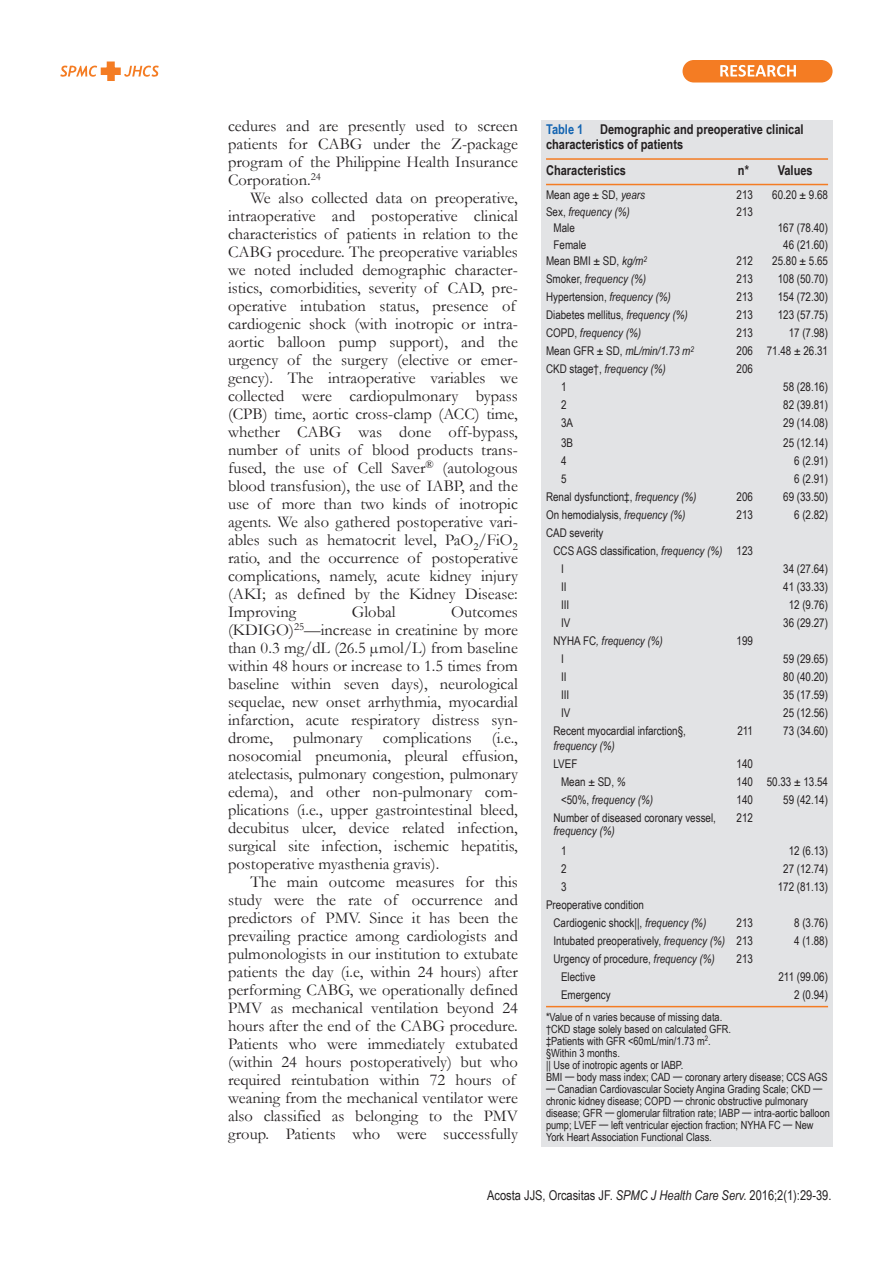
<style>
.page{position:relative;width:893px;height:1263px;background:#fff}
.page>*{position:absolute;margin:0;border:0;box-sizing:border-box;transform-origin:0 0}
.t1{font:16.5px/18px "Garamond";color:#231f20;text-align:justify}
.t2{font:700 13.5px/15px "Arial Narrow";color:#231f20}
.t3{font:13.5px "Arial Narrow";color:#231f20}
.t4{font:12px/18px "Arial Narrow";color:#231f20}
.t5{font:italic 12px/18px "Arial Narrow";color:#231f20}
.t6{font:11.25px/12px "Arial Narrow";color:#231f20}
.s1{color:#1364b1}
.s2{font-style:italic}
.s3{font-style:normal}
</style>
<div class="page">
<div style="left:682px;top:60px;width:150px;height:22px;background:#f47c23;border-radius:11px"></div>
<svg style="left:720px;top:65px;width:76px;height:12px"></svg>
<svg style="left:60px;top:62px;width:99px;height:19px"></svg>
<div style="left:542px;top:120px;width:290px;height:1026px;background:#e2e3e5"></div>
<hr style="left:546px;top:158px;width:282px;height:2px;background:#f47c23">
<hr style="left:546px;top:184px;width:282px;height:1px;background:#f47c23">
<hr style="left:546px;top:1006px;width:282px;height:1px;background:#f47c23">
<p class="t1" style="left:228px;top:117px;width:291px">cedures and are presently used to screen patients for CABG under the Z-package program of the Philippine Health Insurance Corporation.<sup>24</sup></p>
<p class="t1" style="left:228px;top:189px;width:291px;text-align:left;text-indent:22px">We also collected data on preoperative, intraoperative and postoperative clinical characteristics of patients in relation to the CABG procedure. The preoperative variables we noted included demographic character&shy;istics, comorbidities, severity of CAD, pre&shy;operative intubation status, presence of cardiogenic shock (with inotropic or intra&shy;aortic balloon pump support), and the urgency of the surgery (elective or emer&shy;gency). The intraoperative variables we collected were cardiopulmonary bypass (CPB) time, aortic cross-clamp (ACC) time, whether CABG was done off-bypass, number of units of blood products trans&shy;fused, the use of Cell Saver<sup>®</sup> (autologous blood transfusion), the use of IABP, and the use of more than two kinds of inotropic agents. We also gathered postoperative vari&shy;ables such as hematocrit level, PaO<sub>2</sub>/FiO<sub>2 </sub>ratio, and the occurrence of postoperative complications, namely, acute kidney injury (AKI; as defined by the Kidney Disease:<br>Improving</p>
<p class="t1" style="left:352px;top:603px;width:45px">Global</p>
<p class="t1" style="left:228px;top:603px;width:291px;text-indent:223px">Outcomes (KDIGO)<sup>25</sup>—increase in creatinine by more than 0.3 mg/dL (26.5 μmol/L) from baseline within 48 hours or increase to 1.5 times from baseline within seven days), neurological sequelae, new onset arrhythmia, myocardial infarction, acute respiratory distress syn&shy;drome, pulmonary complications (i.e., nosocomial pneumonia, pleural effusion, atelectasis, pulmonary congestion, pulmonary edema), and other non-pulmonary com&shy;plications (i.e., upper gastrointestinal bleed, decubitus ulcer, device related infection, surgical site infection, ischemic hepatitis, postoperative myasthenia gravis).</p>
<p class="t1" style="left:228px;top:873px;width:291px;text-align:left;text-indent:22px">The main outcome measures for this study were the rate of occurrence and predictors of PMV. Since it has been the prevailing practice among cardiologists and pulmonologists in our institution to extubate patients the day (i.e, within 24 hours) after performing CABG, we operationally defined PMV as mechanical ventilation beyond 24 hours after the end of the CABG procedure.<br>Patients who were immediately extubated (within 24 hours postoperatively) but who required reintubation within 72 hours of weaning from the mechanical ventilator were also classified as belonging to the PMV group. Patients who were successfully</p>
<p class="t2" style="left:546px;top:122px;width:259px"><span class="s1">Table 1</span> Demographic and preoperative clinical characteristics of patients</p>
<p class="t2" style="left:546px;top:162px;width:81px">Characteristics</p>
<p class="t2" style="left:738px;top:162px;width:13px">n*</p>
<p class="t2" style="left:778px;top:162px;width:37px">Values</p>
<p class="t4" style="left:546px;top:186px;width:101px">Mean age ± SD, <span class="s2">years</span></p>
<p class="t5" style="left:546px;top:202px;width:85px"><span class="s3">Sex,</span> frequency (%)</p>
<p class="t4" style="left:554px;top:219px;width:23px">Male</p>
<p class="t4" style="left:554px;top:235px;width:34px">Female</p>
<p class="t4" style="left:546px;top:252px;width:102px">Mean BMI ± SD, <span class="s2">kg/m</span><sup>2</sup></p>
<p class="t5" style="left:546px;top:288px;width:150px"><span class="s3">Hypertension,</span> frequency (%)<br><span class="s3">Diabetes mellitus,</span> frequency (%)<br><span class="s3">COPD,</span> frequency (%)<br><span class="s3">Mean GFR ± SD,</span> mL/min/1.73 m<sup>2</sup></p>
<p class="t4" style="left:737px;top:187px;width:18px;line-height:16.5px">213<br>213</p>
<p class="t4" style="left:772px;top:186px;width:57px">60.20 ± 9.68</p>
<p class="t4" style="left:772px;top:220px;width:57px;line-height:16.5px;text-align:right">167 (78.40)<br>46 (21.60)<br>25.80 ± 5.65</p>
<p class="t4" style="left:767px;top:288px;width:63px;text-align:right">154 (72.30)<br>123 (57.75)<br>17 (7.98)<br>71.48 ± 26.31</p>
<p class="t4" style="left:737px;top:252px;width:18px">212</p>
<p class="t4" style="left:737px;top:288px;width:18px;text-align:justify">213<br>213<br>213<br>206</p>
<p class="t5" style="left:546px;top:270px;width:102px"><span class="s3">Smoker,</span> frequency (%)</p>
<p class="t4" style="left:737px;top:270px;width:18px">213</p>
<p class="t4" style="left:778px;top:270px;width:52px">108 (50.70)</p>
<p class="t4" style="left:561px;top:360px;width:106px;text-indent:-15px">CKD stage†, <span class="s2">frequency (%)<br></span>1<br>2<br>3A</p>
<p class="t4" style="left:561px;top:433px;width:14px">3B<br>4</p>
<p class="t4" style="left:737px;top:360px;width:18px">206</p>
<p class="t4" style="left:783px;top:378px;width:46px;text-align:justify">58 (28.16)<br>82 (39.81)<br>29 (14.08)</p>
<p class="t4" style="left:783px;top:433px;width:46px;text-align:right">25 (12.14)<br>6 (2.91)</p>
<p class="t4" style="left:561px;top:469px;width:7px">5</p>
<p class="t4" style="left:794px;top:469px;width:35px">6 (2.91)</p>
<p class="t4" style="left:546px;top:487px;width:152px">Renal dysfunction‡, <span class="s2">frequency (%)<br></span>On hemodialysis, <span class="s2">frequency (%)<br></span>CAD severity</p>
<p class="t4" style="left:554px;top:541px;width:170px">CCS AGS classification, <span class="s2">frequency (%)</span></p>
<p class="t4" style="left:561px;top:559px;width:4px">I</p>
<p class="t4" style="left:561px;top:577px;width:7px">II</p>
<p class="t4" style="left:561px;top:595px;width:10px">III</p>
<p class="t4" style="left:561px;top:613px;width:11px">IV</p>
<p class="t5" style="left:554px;top:631px;width:111px"><span class="s3">NYHA FC</span>, frequency (%)</p>
<p class="t4" style="left:561px;top:649px;width:4px">I</p>
<p class="t4" style="left:561px;top:667px;width:7px">II</p>
<p class="t4" style="left:561px;top:685px;width:10px">III</p>
<p class="t4" style="left:561px;top:703px;width:11px">IV</p>
<p class="t4" style="left:554px;top:721px;width:134px">Recent myocardial infarction§,</p>
<p class="t5" style="left:554px;top:736px;width:63px">frequency (%)</p>
<p class="t4" style="left:737px;top:487px;width:18px">206<br>213</p>
<p class="t4" style="left:737px;top:541px;width:18px">123</p>
<p class="t4" style="left:737px;top:631px;width:18px">199</p>
<p class="t4" style="left:783px;top:487px;width:46px;text-align:right">69 (33.50)<br>6 (2.82)</p>
<p class="t4" style="left:783px;top:559px;width:46px;text-align:center">34 (27.64)<br>41 (33.33)<br>12 (9.76)<br>36 (29.27)</p>
<p class="t4" style="left:783px;top:649px;width:46px;text-align:justify">59 (29.65)<br>80 (40.20)<br>35 (17.59)<br>25 (12.56)</p>
<p class="t4" style="left:737px;top:721px;width:17px">211</p>
<p class="t4" style="left:783px;top:721px;width:46px">73 (34.60)</p>
<p class="t4" style="left:554px;top:754px;width:25px">LVEF</p>
<p class="t4" style="left:737px;top:754px;width:18px">140</p>
<p class="t4" style="left:561px;top:772px;width:66px">Mean ± SD, <span class="s2">%</span></p>
<p class="t4" style="left:737px;top:772px;width:93px">140 50.33 ± 13.54</p>
<p class="t5" style="left:561px;top:790px;width:94px"><span class="s3">&lt;50%,</span> frequency (%)</p>
<p class="t4" style="left:737px;top:790px;width:18px">140</p>
<p class="t4" style="left:783px;top:790px;width:46px">59 (42.14)</p>
<p class="t4" style="left:554px;top:808px;width:164px">Number of diseased coronary vessel,</p>
<p class="t5" style="left:554px;top:822px;width:63px">frequency (%)</p>
<p class="t4" style="left:737px;top:808px;width:18px">212</p>
<p class="t4" style="left:561px;top:841px;width:7px">1</p>
<p class="t4" style="left:789px;top:841px;width:41px">12 (6.13)</p>
<p class="t4" style="left:561px;top:859px;width:7px">2</p>
<p class="t4" style="left:783px;top:859px;width:46px">27 (12.74)</p>
<p class="t4" style="left:561px;top:877px;width:7px">3</p>
<p class="t4" style="left:778px;top:877px;width:52px">172 (81.13)</p>
<p class="t4" style="left:554px;top:895px;width:154px;text-indent:-8px">Preoperative condition<br>Cardiogenic shock||, <span class="s2">frequency (%)</span></p>
<p class="t4" style="left:737px;top:913px;width:18px">213</p>
<p class="t4" style="left:794px;top:913px;width:35px">8 (3.76)</p>
<p class="t4" style="left:554px;top:931px;width:201px">Intubated preoperatively, <span class="s2">frequency (%)</span> 213</p>
<p class="t4" style="left:794px;top:931px;width:35px">4 (1.88)</p>
<p class="t4" style="left:554px;top:949px;width:163px">Urgency of procedure, <span class="s2">frequency (%)</span></p>
<p class="t4" style="left:737px;top:949px;width:18px">213</p>
<p class="t4" style="left:561px;top:967px;width:36px">Elective</p>
<p class="t4" style="left:778px;top:967px;width:51px">211 (99.06)</p>
<p class="t4" style="left:561px;top:985px;width:51px">Emergency</p>
<p class="t4" style="left:794px;top:985px;width:35px">2 (0.94)</p>
<p class="t6" style="left:546px;top:1011px;width:283px">*Value of n varies because of missing data.<br>†CKD stage solely based on calculated GFR.<br>‡Patients with GFR &lt;60mL/min/1.73 m<sup>2</sup>.<br>§Within 3 months.<br>|| Use of inotropic agents or IABP.<br>BMI — body mass index; CAD — coronary artery disease; CCS AGS</p>
<p class="t6" style="left:546px;top:1083px;width:285px">— Canadian Cardiovascular Society Angina Grading Scale; CKD — chronic kidney disease; COPD — chronic obstructive pulmonary disease; GFR — glomerular filtration rate; IABP — intra-aortic balloon pump; LVEF — left ventricular ejection fraction; NYHA FC — New York Heart Association Functional Class.</p>
<p class="t3" style="left:487px;top:1187px;width:346px">Acosta JJS, Orcasitas JF. <span class="s2">SPMC J Health Care Serv</span>. 2016;2(1):29-39.</p>
</div>
